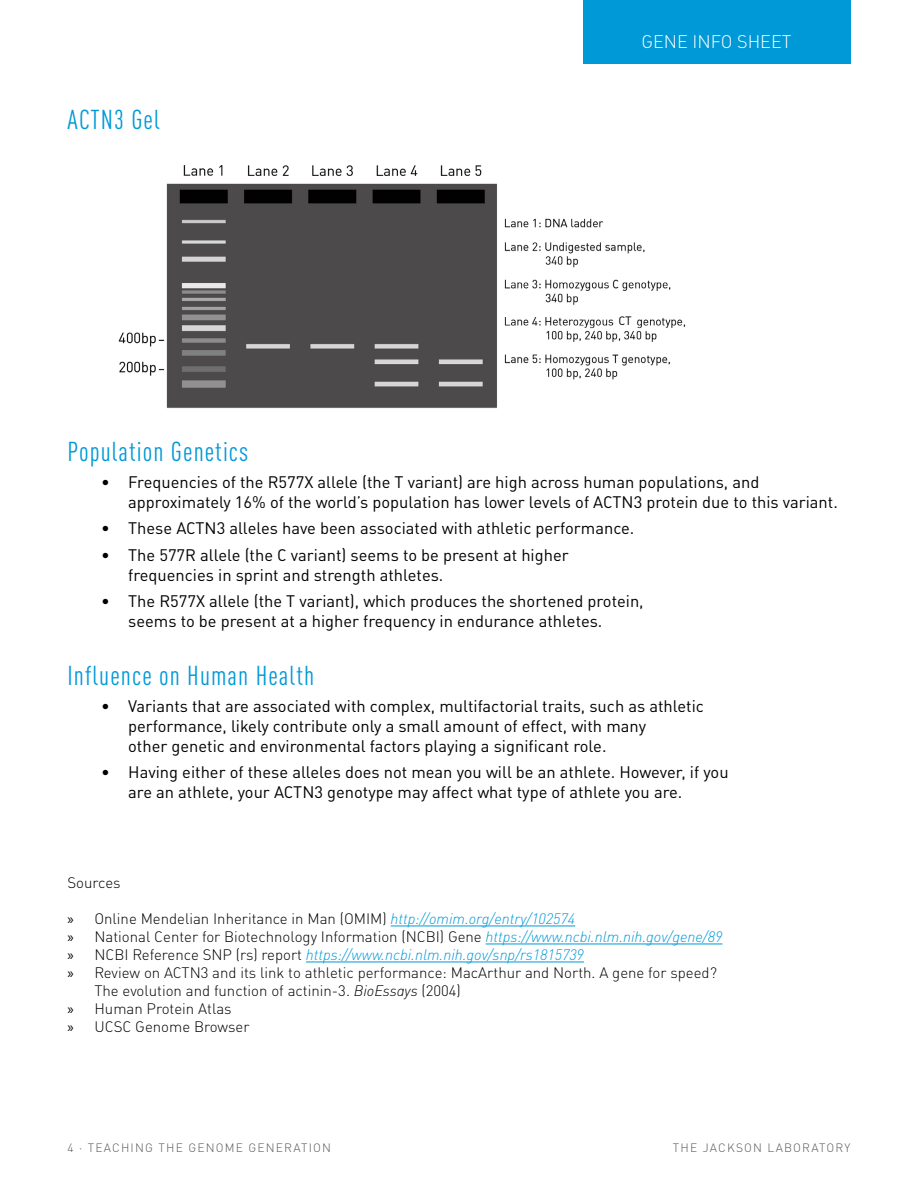
<style>
.page{position:relative;width:918px;height:1188px;background:#fff}
.page>*{position:absolute;margin:0;border:0;box-sizing:border-box;transform-origin:0 0}
.t1{font:condensed 27px "DINOT";letter-spacing:.04em;color:#0099d8}
.t2{font:300 18px "DINOT";color:#fff}
.t3{font:16.5px/19.8px "DINOT";color:#000}
.t4{font:300 15px "DINOT";color:#000}
.t5{font:italic 300 15px "DINOT";color:#0099d8}
.t6{font:300 12px "DINOT";letter-spacing:.1em;color:#58595b}
.t7{font:12px "DINOT";color:#000}
.s1{font-family:"Myriad Pro";font-weight:400}
.s2{font-style:italic;color:#0099d8}
.s3{font-family:"Myriad Pro";font-weight:400;font-style:normal;color:#000}
.s4{font-style:normal;color:#000}
.s5{font-style:italic}
</style>
<div class="page">
<div style="left:583px;top:0;width:267px;height:64px;background:#0099d8"></div>
<hr style="left:391px;top:926px;width:184px;height:1px;background:#0099d8">
<hr style="left:486px;top:944px;width:236px;height:1px;background:#0099d8">
<hr style="left:306px;top:962px;width:278px;height:1px;background:#0099d8">
<img style="left:118px;top:165px;width:568px;height:243px">
<div style="left:615px;top:315px;width:21px;height:15px;background:#fff"></div>
<h1 class="t1" style="left:68px;top:103px;width:94px">ACTN3 Gel</h1>
<p class="t2" style="left:642px;top:31px;width:152px">GENE INFO SHEET</p>
<p class="t7" style="left:618px;top:313px;width:15px">CT</p>
<h1 class="t1" style="left:68px;top:436px;width:182px">Population Genetics</h1>
<p class="t3" style="left:128px;top:472px;width:711px;text-indent:-27px">• Frequencies of the R577X allele (the T variant) are high across human populations, and approximately 16% of the world’s population has lower levels of ACTN3 protein due to this variant.</p>
<p class="t3" style="left:101px;top:518px;width:535px">• These ACTN3 alleles have been associated with athletic performance.</p>
<p class="t3" style="left:128px;top:545px;width:442px;text-indent:-27px">• The 577R allele (the C variant) seems to be present at higher frequencies in sprint and strength athletes.</p>
<p class="t3" style="left:128px;top:591px;width:517px;text-indent:-27px">• The R577X allele (the T variant), which produces the shortened protein, seems to be present at a higher frequency in endurance athletes.</p>
<h1 class="t1" style="left:68px;top:660px;width:248px">Influence on Human Health</h1>
<p class="t3" style="left:128px;top:696px;width:577px;text-indent:-27px">• Variants that are associated with complex, multifactorial traits, such as athletic performance, likely contribute only a small amount of effect, with many<br>other genetic and environmental factors playing a significant role.</p>
<p class="t3" style="left:128px;top:762px;width:602px;text-indent:-27px">• Having either of these alleles does not mean you will be an athlete. However, if you are an athlete, your ACTN3 genotype may affect what type of athlete you are.</p>
<p class="t4" style="left:68px;top:873px;width:55px">Sources</p>
<p class="t4" style="left:68px;top:909px;width:509px"><span class="s1">»</span> Online Mendelian Inheritance in Man (OMIM) <span class="s2">http://omim.org/entry/102574</span></p>
<p class="t4" style="left:68px;top:927px;width:656px"><span class="s1">»</span> National Center for Biotechnology Information (NCBI) Gene <span class="s2">https://www.ncbi.nlm.nih.gov/gene/89</span></p>
<p class="t5" style="left:67px;top:945px;width:518px"><span class="s3">»</span> <span class="s4">NCBI Reference SNP (rs) report</span> https://www.ncbi.nlm.nih.gov/snp/rs1815739</p>
<p class="t4" style="left:67px;top:963px;width:651px"><span class="s1">»</span> Review on ACTN3 and its link to athletic performance: MacArthur and North. A gene for speed?</p>
<p class="t4" style="left:94px;top:981px;width:368px">The evolution and function of actinin-3. <span class="s5">BioEssays</span> (2004)</p>
<p class="t4" style="left:67px;top:999px;width:166px"><span class="s1">»</span> Human Protein Atlas</p>
<p class="t4" style="left:67px;top:1017px;width:184px"><span class="s1">»</span> UCSC Genome Browser</p>
<p class="t6" style="left:68px;top:1140px;width:265px">4 ⋅ TEACHING THE GENOME GENERATION</p>
<p class="t6" style="left:673px;top:1140px;width:179px">THE JACKSON LABORATORY</p>
</div>
